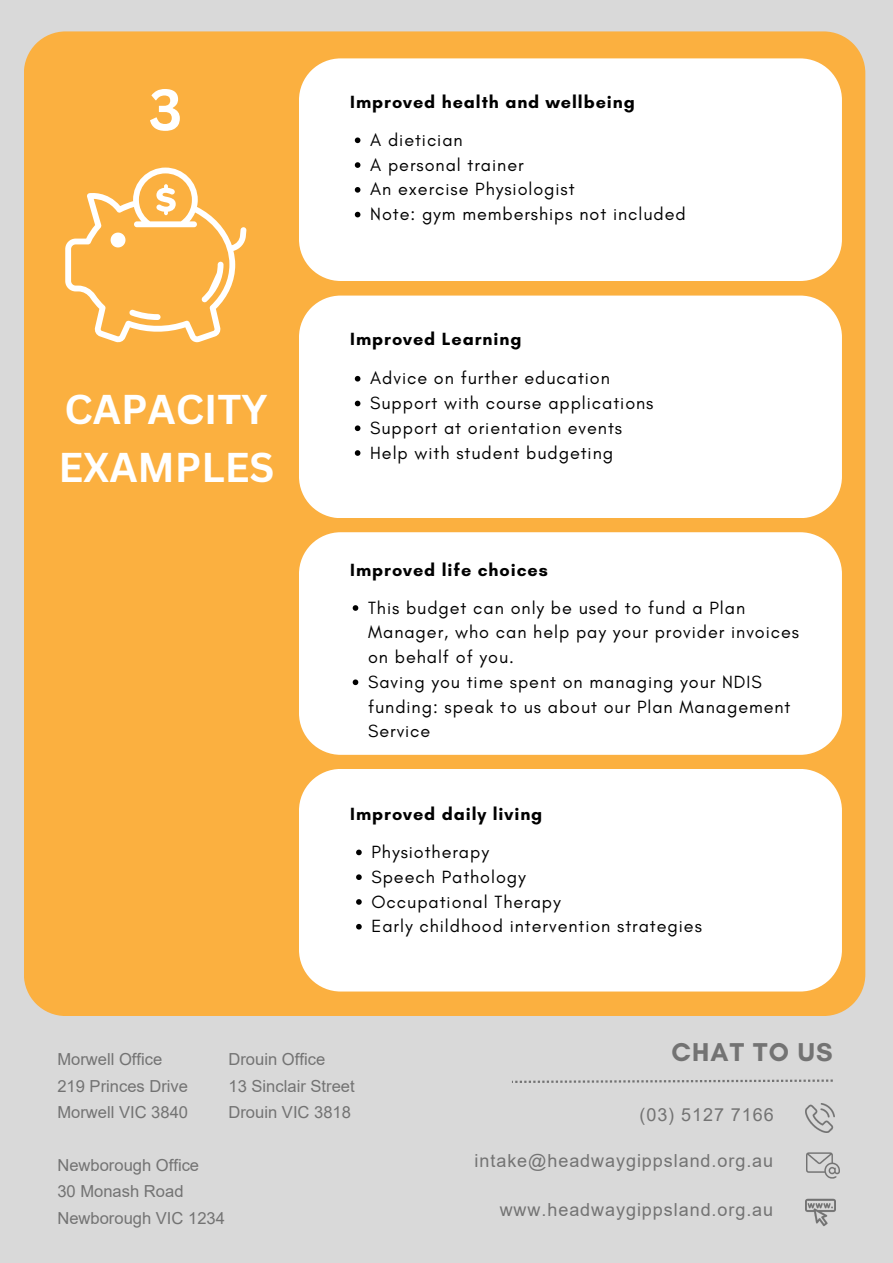
<style>
.page{position:relative;width:893px;height:1263px;background:#d9d9d9}
.page>*{position:absolute;margin:0;border:0;box-sizing:border-box;transform-origin:0 0}
.t1{font:700 57px "Canva Sans";color:#fff}
.t2{font:700 40.5px "Canva Sans";color:#fff}
.t3{font:700 26.25px "Glacial Indifference";letter-spacing:.045em;color:#737373}
.t4{font:18px/24.8px "Glacial Indifference";letter-spacing:.05em;color:#000}
.t5{font:700 18px "Glacial Indifference";letter-spacing:.05em;color:#000}
.t6{font:18px "Arial";letter-spacing:.05em;color:#737373}
.t7{font:16.58px "Arial";color:#737373}
</style>
<div class="page">
<div style="left:24px;top:31px;width:841px;height:985px;background:#fbb040"></div>
<svg style="left:65px;top:168px;width:181px;height:175px;background:#fbbd60"></svg>
<div style="left:299px;top:58px;width:543px;height:223px;background:#fff"></div>
<div style="left:299px;top:532px;width:543px;height:223px;background:#fff"></div>
<div style="left:299px;top:769px;width:543px;height:222px;background:#fff"></div>
<div style="left:299px;top:296px;width:543px;height:222px;background:#fff"></div>
<svg style="left:355px;top:137px;width:5px;height:6px"></svg>
<svg style="left:355px;top:162px;width:5px;height:6px"></svg>
<svg style="left:355px;top:187px;width:5px;height:6px"></svg>
<svg style="left:355px;top:212px;width:5px;height:5px"></svg>
<svg style="left:355px;top:376px;width:5px;height:5px"></svg>
<svg style="left:355px;top:401px;width:5px;height:5px"></svg>
<svg style="left:355px;top:425px;width:5px;height:6px"></svg>
<svg style="left:355px;top:450px;width:5px;height:6px"></svg>
<svg style="left:353px;top:605px;width:5px;height:6px"></svg>
<svg style="left:353px;top:679px;width:5px;height:6px"></svg>
<svg style="left:356px;top:849px;width:6px;height:6px"></svg>
<svg style="left:356px;top:874px;width:6px;height:6px"></svg>
<svg style="left:356px;top:899px;width:6px;height:6px"></svg>
<svg style="left:356px;top:924px;width:6px;height:5px"></svg>
<svg style="left:512px;top:1079px;width:321px;height:4px"></svg>
<img style="left:806px;top:1103px;width:28px;height:29px">
<img style="left:806px;top:1152px;width:33px;height:27px">
<img style="left:806px;top:1198px;width:29px;height:28px">
<p class="t1" style="left:149px;top:69px;width:35px">3</p>
<p class="t2" style="left:65px;top:381px;width:204px">CAPACITY</p>
<p class="t2" style="left:58px;top:439px;width:218px">EXAMPLES</p>
<p class="t5" style="left:350px;top:91px;width:286px">Improved health and wellbeing</p>
<p class="t4" style="left:370px;top:127px;width:94px">A dietician</p>
<p class="t4" style="left:370px;top:152px;width:155px">A personal trainer</p>
<p class="t4" style="left:370px;top:177px;width:206px">An exercise Physiologist</p>
<p class="t4" style="left:370px;top:202px;width:317px">Note: gym memberships not included</p>
<p class="t5" style="left:350px;top:327px;width:173px">Improved Learning</p>
<p class="t4" style="left:370px;top:366px;width:241px">Advice on further education</p>
<p class="t4" style="left:370px;top:390px;width:285px">Support with course applications</p>
<p class="t4" style="left:370px;top:415px;width:253px">Support at orientation events</p>
<p class="t4" style="left:370px;top:440px;width:244px">Help with student budgeting</p>
<p class="t5" style="left:350px;top:558px;width:199px">Improved life choices</p>
<p class="t4" style="left:368px;top:595px;width:432px">This budget can only be used to fund a Plan<br>Manager, who can help pay your provider invoices on behalf of you.</p>
<p class="t4" style="left:368px;top:669px;width:424px">Saving you time spent on managing your NDIS funding: speak to us about our Plan Management<br>Service</p>
<p class="t5" style="left:350px;top:803px;width:194px">Improved daily living</p>
<p class="t4" style="left:371px;top:839px;width:119px">Physiotherapy</p>
<p class="t4" style="left:371px;top:864px;width:156px">Speech Pathology</p>
<p class="t4" style="left:371px;top:889px;width:191px">Occupational Therapy</p>
<p class="t4" style="left:371px;top:914px;width:332px">Early childhood intervention strategies</p>
<p class="t7" style="left:57px;top:1050px;width:106px">Morwell Office</p>
<p class="t7" style="left:57px;top:1076px;width:132px">219 Princes Drive</p>
<p class="t7" style="left:57px;top:1103px;width:132px">Morwell VIC 3840</p>
<p class="t3" style="left:671px;top:1036px;width:163px">CHAT TO US</p>
<p class="t7" style="left:228px;top:1050px;width:98px">Drouin Office</p>
<p class="t7" style="left:228px;top:1076px;width:128px">13 Sinclair Street</p>
<p class="t7" style="left:228px;top:1103px;width:124px">Drouin VIC 3818</p>
<p class="t6" style="left:639px;top:1104px;width:136px">(03) 5127 7166</p>
<p class="t7" style="left:57px;top:1156px;width:143px">Newborough Office</p>
<p class="t7" style="left:57px;top:1182px;width:128px">30 Monash Road</p>
<p class="t7" style="left:57px;top:1209px;width:169px">Newborough VIC 1234</p>
<p class="t6" style="left:474px;top:1151px;width:300px">intake@headwaygippsland.org.au</p>
<p class="t6" style="left:500px;top:1200px;width:275px">www.headwaygippsland.org.au</p>
</div>
